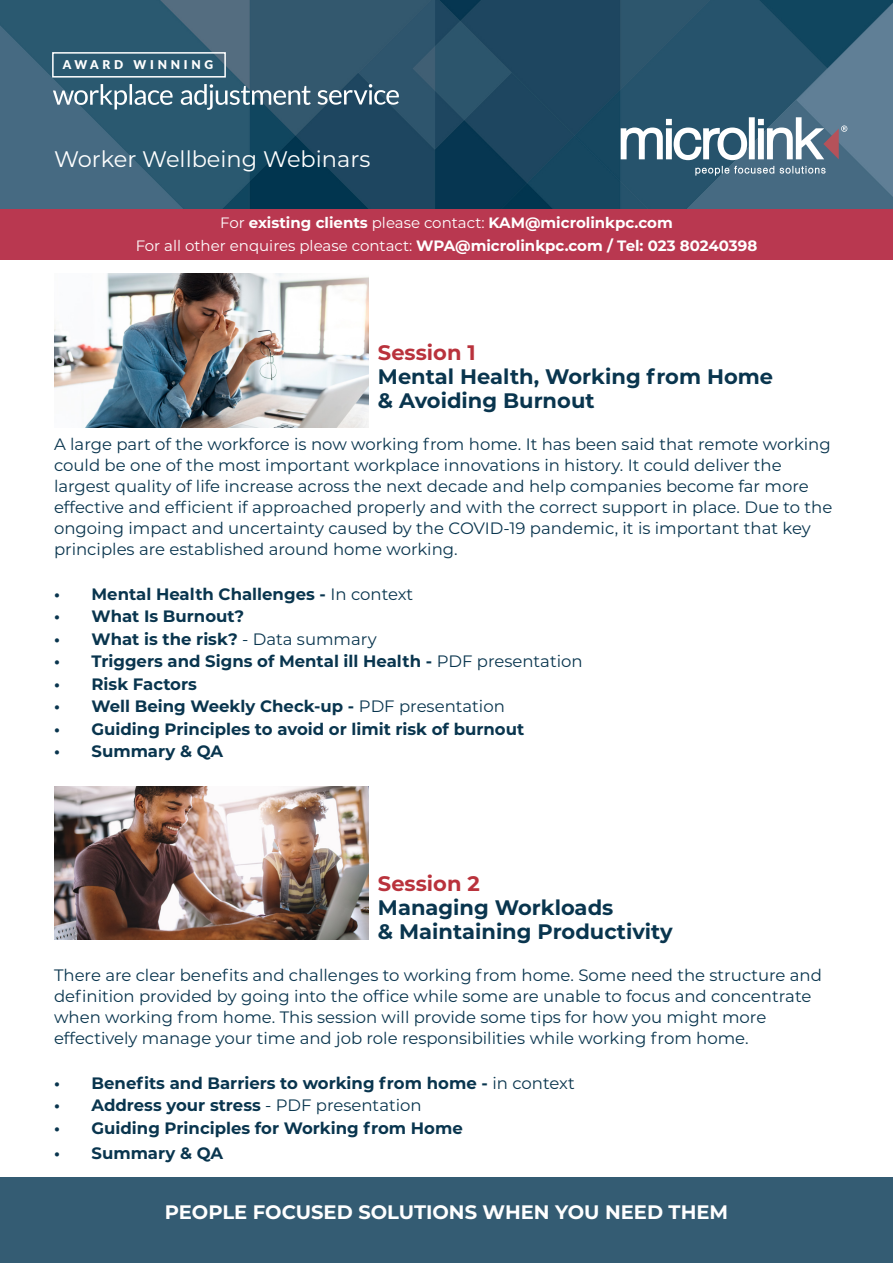
<style>
.page{position:relative;width:893px;height:1263px;background:#fff}
.page>*{position:absolute;margin:0;border:0;box-sizing:border-box;transform-origin:0 0}
.t1{font:22.5px "Montserrat";color:#fff}
.t2{font:700 21px/24px "Montserrat";color:#09354e}
.t3{font:700 19.5px "Montserrat";color:#fff}
.t4{font:16.5px/21px "Montserrat";color:#09354e}
.t5{font:700 16.5px "Montserrat";color:#09354e}
.t6{font:700 15px "Montserrat";color:#fff}
.t7{font:900 12px "Lato";letter-spacing:.31em;color:#fff}
.s1{font-weight:400}
.s2{color:#b9323c}
</style>
<div class="page">
<div style="left:0;top:1178px;width:893px;height:85px;background:#345c73"></div>
<div style="left:0;top:208px;width:893px;height:51px;background:#b93850"></div>
<img style="left:0;top:0;width:893px;height:208px">
<svg style="left:317px;top:84px;width:82px;height:21px;background:#5f7c8e"></svg>
<svg style="left:181px;top:84px;width:130px;height:26px;background:#5e7f90"></svg>
<svg style="left:53px;top:84px;width:120px;height:26px;background:#5e8193"></svg>
<div style="left:52px;top:52px;width:174px;height:26px;border:2px solid #fff"></div>
<svg style="left:695px;top:166px;width:131px;height:10px"></svg>
<svg style="left:621px;top:117px;width:226px;height:43px"></svg>
<img style="left:54px;top:787px;width:315px;height:153px">
<img style="left:54px;top:274px;width:315px;height:153px">
<p class="t7" style="left:63px;top:56px;width:152px">AWARD WINNING</p>
<p class="t1" style="left:54px;top:144px;width:318px">Worker Wellbeing Webinars</p>
<p class="t6" style="left:220px;top:212px;width:454px"><span class="s1">For</span> existing clients <span class="s1">please contact:</span> KAM@microlinkpc.com</p>
<p class="t6" style="left:136px;top:235px;width:623px"><span class="s1">For all other enquires please contact:</span> WPA@microlinkpc.com / Tel: 023 80240398</p>
<h1 class="t2" style="left:378px;top:339px;width:397px"><span class="s2">Session 1<br></span>Mental Health, Working from Home &amp; Avoiding Burnout</h1>
<p class="t4" style="left:54px;top:433px;width:780px">A large part of the workforce is now working from home. It has been said that remote working could be one of the most important workplace innovations in history. It could deliver the largest quality of life increase across the next decade and help companies become far more effective and efficient if approached properly and with the correct support in place. Due to the ongoing impact and uncertainty caused by the COVID-19 pandemic, it is important that key principles are established around home working.</p>
<p class="t5" style="left:54px;top:582px;width:361px">• Mental Health Challenges - <span class="s1">In context</span></p>
<p class="t5" style="left:54px;top:604px;width:192px">• What Is Burnout?</p>
<p class="t5" style="left:54px;top:627px;width:324px">• What is the risk? <span class="s1">- Data summary</span></p>
<p class="t5" style="left:54px;top:649px;width:530px">• Triggers and Signs of Mental ill Health - <span class="s1">PDF presentation</span></p>
<p class="t5" style="left:54px;top:672px;width:144px">• Risk Factors</p>
<p class="t5" style="left:54px;top:694px;width:452px">• Well Being Weekly Check-up - <span class="s1">PDF presentation</span></p>
<p class="t5" style="left:54px;top:717px;width:472px">• Guiding Principles to avoid or limit risk of burnout</p>
<p class="t5" style="left:54px;top:739px;width:171px">• Summary &amp; QA</p>
<h1 class="t2" style="left:378px;top:870px;width:296px"><span class="s2">Session 2<br></span>Managing Workloads<br>&amp; Maintaining Productivity</h1>
<p class="t4" style="left:54px;top:964px;width:769px">There are clear benefits and challenges to working from home. Some need the structure and definition provided by going into the office while some are unable to focus and concentrate when working from home. This session will provide some tips for how you might more effectively manage your time and job role responsibilities while working from home.</p>
<p class="t5" style="left:54px;top:1071px;width:522px">• Benefits and Barriers to working from home - <span class="s1">in context</span></p>
<p class="t5" style="left:54px;top:1093px;width:369px">• Address your stress <span class="s1">- PDF presentation</span></p>
<p class="t5" style="left:54px;top:1116px;width:410px">• Guiding Principles for Working from Home</p>
<p class="t5" style="left:54px;top:1141px;width:171px">• Summary &amp; QA</p>
<p class="t3" style="left:165px;top:1197px;width:565px">PEOPLE FOCUSED SOLUTIONS WHEN YOU NEED THEM</p>
</div>
